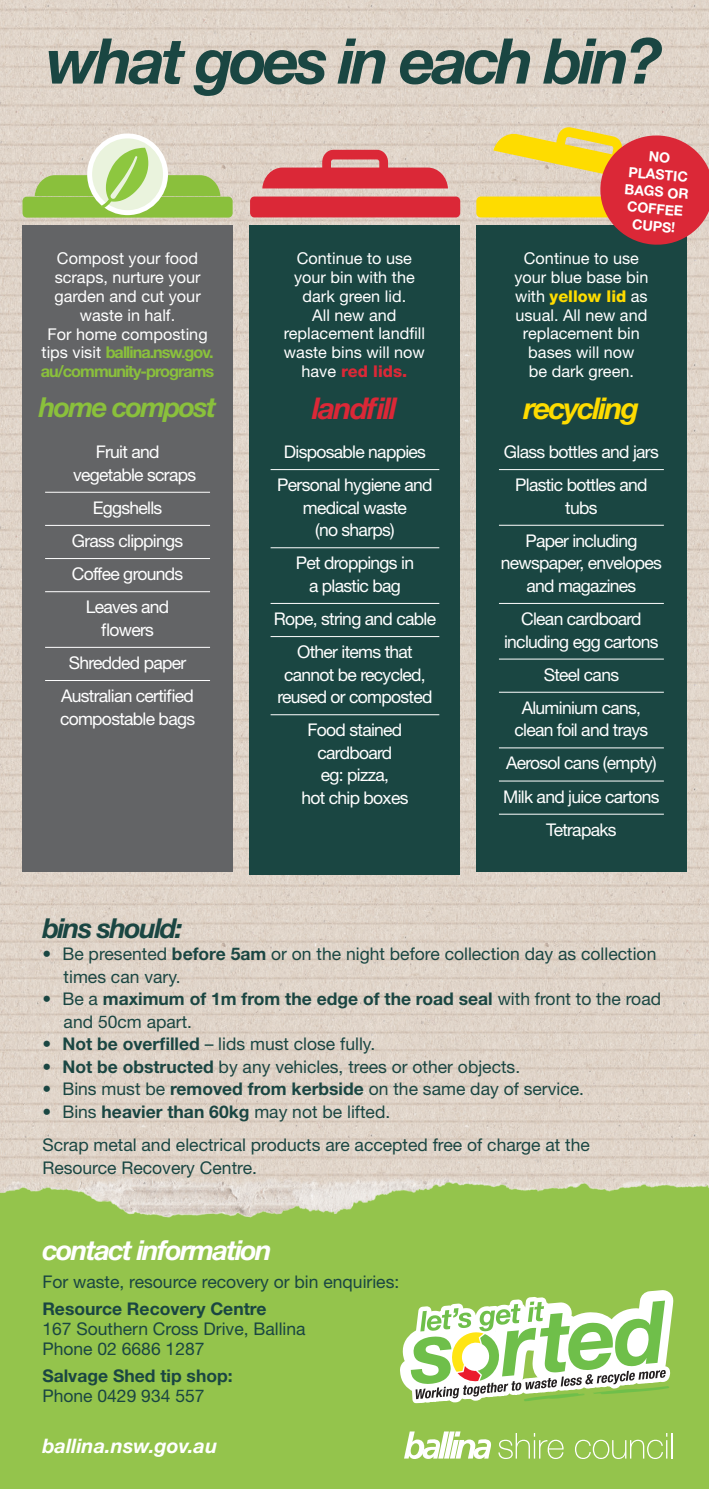
<style>
.page{position:relative;width:709px;height:1489px;background:#fff}
.page>*{position:absolute;margin:0;border:0;box-sizing:border-box;transform-origin:0 0}
.t1{font:italic 700 63px "Helvetica Neue LT Std";letter-spacing:-.06em;color:#1a4642}
.t2{font:italic 700 30px "Helvetica Neue LT Std";letter-spacing:-.06em;color:#fedc00}
.t3{font:italic 700 30px "Helvetica Neue LT Std";letter-spacing:-.06em;color:#db2837}
.t4{font:italic 700 27.5px "Helvetica Neue LT Std";letter-spacing:-.06em;color:#fff}
.t5{font:italic 700 27.5px "Helvetica Neue LT Std";letter-spacing:-.06em;color:#1a4642}
.t6{font:italic 700 27.5px "Helvetica Neue LT Std";letter-spacing:-.06em;color:#8ac03c}
.t7{font:italic 700 20px "Helvetica Neue LT Std";color:#fff}
.t8{font:17.5px/22.5px "Helvetica Neue LT Std";letter-spacing:-.04em;color:#fff;text-align:center}
.t9{font:17.5px/22.5px "Helvetica Neue LT Std";color:#1a4642}
.t10{font:700 17.5px/20px "Helvetica Neue LT Std";color:#1a4642}
.t11{font:16.25px/18.8px "Helvetica Neue LT Std";color:#fff;text-align:center}
.t12{font:700 14px/17.2px "Helvetica Neue LT Std";color:#fff;text-align:center}
.s1{font-weight:700;color:#8ac03c}
.s2{font-weight:800;color:#db2837}
.s3{font-weight:800;color:#fedc00}
.s4{font-weight:700}
.s5{font-weight:400}
</style>
<div class="page">
<div style="left:0;top:0;width:709px;height:1488px;background:#94c44c"></div>
<img style="left:0;top:406px;width:709px;height:386px">
<img style="left:0;top:0;width:709px;height:406px">
<img style="left:0;top:792px;width:709px;height:426px">
<svg style="left:404px;top:1431px;width:87px;height:27px"></svg>
<svg style="left:498px;top:1433px;width:66px;height:25px"></svg>
<svg style="left:575px;top:1433px;width:92px;height:25px"></svg>
<hr style="left:671px;top:1432px;width:2px;height:26px;background:#fff">
<svg style="left:400px;top:1290px;width:273px;height:113px"></svg>
<svg style="left:262px;top:150px;width:186px;height:38px;background:#dc6a6f"></svg>
<div style="left:250px;top:196px;width:210px;height:21px;background:#db2837;border-radius:4px"></div>
<div style="left:476px;top:196px;width:210px;height:21px;background:#fedc00;border-radius:4px"></div>
<div style="left:476px;top:226px;width:210px;height:185px;background:#1a4642"></div>
<div style="left:476px;top:409px;width:210px;height:462px;background:#1a4642"></div>
<hr style="left:499px;top:469px;width:165px;height:1px;background:#fff">
<hr style="left:499px;top:525px;width:165px;height:1px;background:#fff">
<hr style="left:499px;top:603px;width:165px;height:1px;background:#fff">
<hr style="left:499px;top:658px;width:165px;height:1px;background:#fff">
<hr style="left:499px;top:691px;width:165px;height:1px;background:#fff">
<hr style="left:499px;top:747px;width:165px;height:1px;background:#fff">
<hr style="left:499px;top:780px;width:165px;height:1px;background:#fff">
<hr style="left:499px;top:813px;width:165px;height:1px;background:#fff">
<div style="left:250px;top:226px;width:210px;height:185px;background:#1a4642"></div>
<div style="left:250px;top:409px;width:210px;height:465px;background:#1a4642"></div>
<hr style="left:270px;top:469px;width:169px;height:1px;background:#fff">
<hr style="left:270px;top:547px;width:169px;height:1px;background:#fff">
<hr style="left:270px;top:603px;width:169px;height:1px;background:#fff">
<hr style="left:270px;top:636px;width:169px;height:1px;background:#fff">
<hr style="left:270px;top:714px;width:169px;height:1px;background:#fff">
<div style="left:22px;top:197px;width:211px;height:20px;background:#8ac03c;border-radius:4px"></div>
<div style="left:22px;top:226px;width:211px;height:185px;background:#636466"></div>
<div style="left:22px;top:409px;width:211px;height:462px;background:#636466"></div>
<hr style="left:45px;top:492px;width:165px;height:1px;background:#fff">
<hr style="left:45px;top:525px;width:165px;height:1px;background:#fff">
<hr style="left:45px;top:558px;width:165px;height:1px;background:#fff">
<hr style="left:45px;top:591px;width:165px;height:1px;background:#fff">
<hr style="left:45px;top:647px;width:165px;height:1px;background:#fff">
<hr style="left:45px;top:680px;width:165px;height:1px;background:#fff">
<svg style="left:90px;top:136px;width:75px;height:77px"></svg>
<div style="left:87px;top:133px;width:81px;height:82px;border:5px solid #fff;border-radius:50%"></div>
<svg style="left:35px;top:148px;width:185px;height:60px"></svg>
<svg style="left:493px;top:126px;width:216px;height:121px"></svg>
<p class="t1" style="left:47px;top:22px;width:617px">what goes in each bin?</p>
<p class="t11" style="left:41px;top:249px;width:175px">Compost your food scraps, nurture your garden and cut your waste in half.<br>For home composting tips visit <span class="s1">ballina.nsw.gov. au/community-programs</span></p>
<p class="t6" style="left:39px;top:390px;width:179px">home compost</p>
<p class="t8" style="left:73px;top:440px;width:125px;text-align:left;text-indent:23px">Fruit and vegetable scraps</p>
<p class="t8" style="left:93px;top:496px;width:71px">Eggshells</p>
<p class="t8" style="left:72px;top:529px;width:113px">Grass clippings</p>
<p class="t8" style="left:72px;top:562px;width:113px">Coffee grounds</p>
<p class="t8" style="left:86px;top:595px;width:85px">Leaves and flowers</p>
<p class="t8" style="left:69px;top:651px;width:119px">Shredded paper</p>
<p class="t8" style="left:60px;top:684px;width:137px;text-align:left">Australian certified compostable bags</p>
<p class="t11" style="left:284px;top:249px;width:143px">Continue to use your bin with the dark green lid.<br>All new and replacement landfill waste bins will now have <span class="s2">red lids.</span></p>
<p class="t3" style="left:312px;top:390px;width:86px">landfill</p>
<p class="t8" style="left:284px;top:440px;width:144px">Disposable nappies</p>
<p class="t8" style="left:277px;top:473px;width:157px">Personal hygiene and medical waste<br>(no sharps)</p>
<p class="t8" style="left:296px;top:551px;width:120px">Pet droppings in a plastic bag</p>
<p class="t8" style="left:274px;top:607px;width:164px">Rope, string and cable</p>
<p class="t8" style="left:277px;top:640px;width:156px">Other items that cannot be recycled, reused or composted</p>
<p class="t8" style="left:301px;top:718px;width:108px">Food stained cardboard<br>eg: pizza,<br>hot chip boxes</p>
<p class="t12" style="left:628px;top:146px;width:66px;rotate:5deg">NO<br>PLASTIC<br>BAGS OR<br>COFFEE<br>CUPS!</p>
<p class="t11" style="left:514px;top:249px;width:135px">Continue to use your blue base bin with <span class="s3">yellow lid</span> as usual. All new and replacement bin bases will now<br>be dark green.</p>
<p class="t2" style="left:523px;top:390px;width:117px">recycling</p>
<p class="t8" style="left:504px;top:440px;width:156px">Glass bottles and jars</p>
<p class="t8" style="left:515px;top:473px;width:134px">Plastic bottles and tubs</p>
<p class="t8" style="left:501px;top:529px;width:163px">Paper including newspaper, envelopes and magazines</p>
<p class="t8" style="left:504px;top:607px;width:156px">Clean cardboard including egg cartons</p>
<p class="t8" style="left:543px;top:663px;width:77px">Steel cans</p>
<p class="t8" style="left:514px;top:696px;width:135px">Aluminium cans, clean foil and trays</p>
<p class="t8" style="left:506px;top:751px;width:152px">Aerosol cans (empty)</p>
<p class="t8" style="left:503px;top:784px;width:158px">Milk and juice cartons</p>
<p class="t8" style="left:546px;top:818px;width:72px">Tetrapaks</p>
<p class="t5" style="left:42px;top:911px;width:142px">bins should:</p>
<p class="t9" style="left:64px;top:942px;width:594px;text-indent:-21px">• Be presented <span class="s4">before 5am</span> or on the night before collection day as collection times can vary.</p>
<p class="t9" style="left:64px;top:987px;width:599px;text-indent:-21px">• Be a <span class="s4">maximum of 1m from the edge of the road seal</span> with front to the road and 50cm apart.</p>
<p class="t9" style="left:42px;top:1032px;width:334px">• <span class="s4">Not be overfilled</span> – lids must close fully.</p>
<p class="t9" style="left:42px;top:1055px;width:479px">• <span class="s4">Not be obstructed</span> by any vehicles, trees or other objects.</p>
<p class="t9" style="left:42px;top:1077px;width:543px">• Bins must be <span class="s4">removed from kerbside</span> on the same day of service.</p>
<p class="t9" style="left:42px;top:1100px;width:349px">• Bins <span class="s4">heavier than 60kg</span> may not be lifted.</p>
<p class="t9" style="left:42px;top:1133px;width:549px">Scrap metal and electrical products are accepted free of charge at the<br>Resource Recovery Centre.</p>
<p class="t4" style="left:42px;top:1233px;width:231px">contact information</p>
<p class="t9" style="left:42px;top:1269px;width:358px">For waste, resource recovery or bin enquiries:</p>
<p class="t9" style="left:42px;top:1298px;width:265px;line-height:20px"><span class="s4">Resource Recovery Centre<br></span>167 Southern Cross Drive, Ballina<br>Phone 02 6686 1287</p>
<p class="t10" style="left:42px;top:1364px;width:192px">Salvage Shed tip shop:<br><span class="s5">Phone 0429 934 557</span></p>
<p class="t7" style="left:42px;top:1433px;width:176px">ballina.nsw.gov.au</p>
</div>
